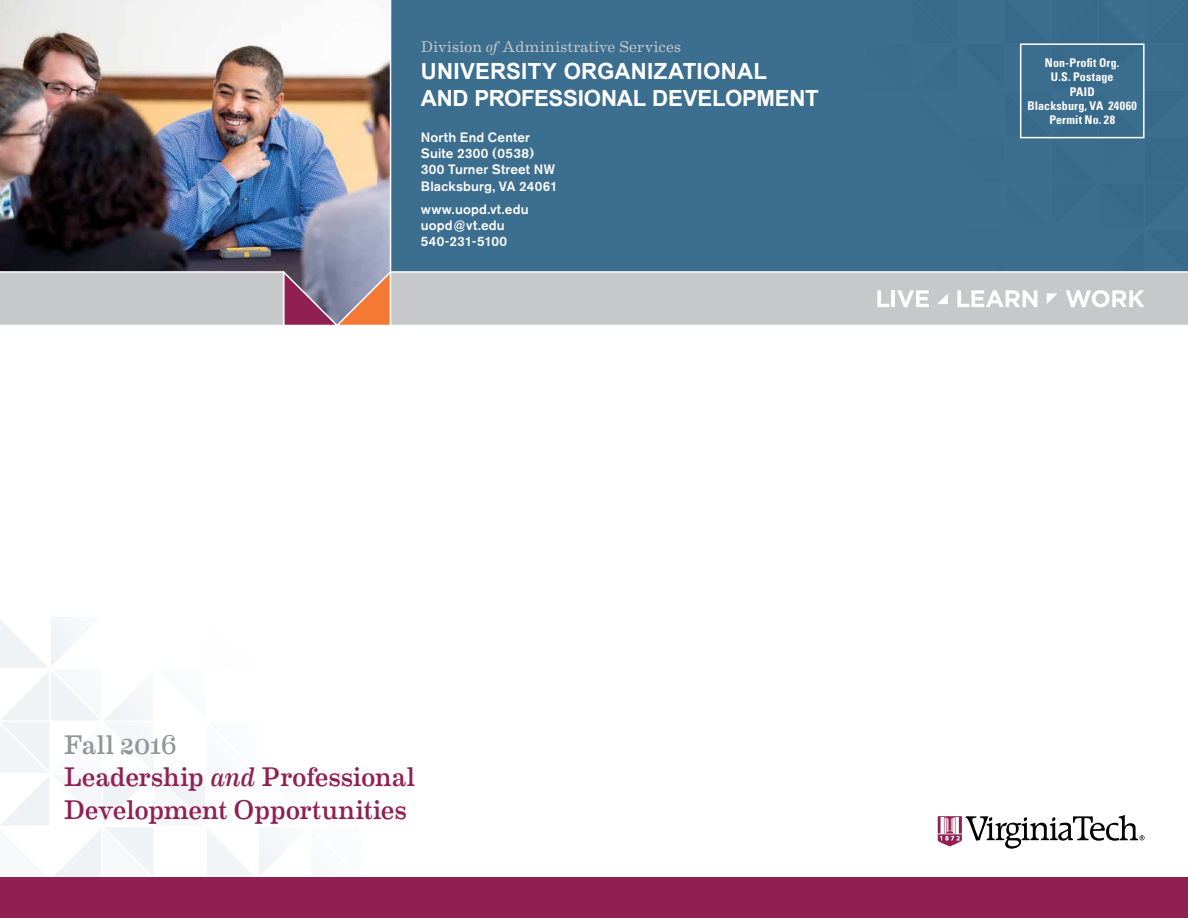
<style>
.page{position:relative;width:1188px;height:918px;background:#fff}
.page>*{position:absolute;margin:0;border:0;box-sizing:border-box;transform-origin:0 0}
.t1{font:27px/32.8px "Eames Century Modern";letter-spacing:-.005em;color:#902052}
.t2{font:27px "Eames Century Modern";letter-spacing:-.005em;color:#939598}
.t3{font:700 22.35px/26.7px "Arial";letter-spacing:-.005em;color:#fff}
.t4{font:15.6px "Eames Century Modern";letter-spacing:.015em;color:#c7c8ca}
.t5{font:500 13.5px/16.2px "Akzidenz Grotesk BE";letter-spacing:.015em;color:#fff}
.t6{font:700 condensed 12px/14.4px "Univers";letter-spacing:.01em;color:#fff;text-align:center}
.s1{font-style:italic}
</style>
<div class="page">
<div style="left:0;top:0;width:1188px;height:324px;background:#3b6e8f"></div>
<svg style="left:0;top:617px;width:281px;height:260px"></svg>
<svg style="left:938px;top:815px;width:207px;height:34px"></svg>
<div style="left:0;top:877px;width:1188px;height:41px;background:#902052"></div>
<img style="left:0;top:0;width:391px;height:268px">
<svg style="left:0;top:268px;width:392px;height:57px;background:#b8abaf"></svg>
<div style="left:390px;top:271px;width:798px;height:54px;background:#c7c8ca"></div>
<svg style="left:877px;top:290px;width:12px;height:17px"></svg>
<hr style="left:892px;top:290px;width:3px;height:17px;background:#fff">
<svg style="left:897px;top:290px;width:32px;height:17px"></svg>
<svg style="left:937px;top:293px;width:11px;height:11px"></svg>
<svg style="left:957px;top:290px;width:80px;height:17px"></svg>
<svg style="left:1047px;top:293px;width:10px;height:11px"></svg>
<svg style="left:1066px;top:290px;width:79px;height:17px"></svg>
<div style="left:1020px;top:43px;width:125px;height:95px;border:2px solid #fff"></div>
<p class="t4" style="left:421px;top:35px;width:262px">Division <span class="s1">of</span> Administrative Services</p>
<h2 class="t3" style="left:421px;top:59px;width:399px">UNIVERSITY ORGANIZATIONAL<br>AND PROFESSIONAL DEVELOPMENT</h2>
<h1 class="t2" style="left:64px;top:725px;width:114px">Fall 2016</h1>
<p class="t5" style="left:421px;top:129px;width:139px">North End Center<br>Suite 2300 (0538)<br>300 Turner Street NW<br>Blacksburg, VA 24061</p>
<p class="t5" style="left:421px;top:201px;width:109px">www.uopd.vt.edu uopd@vt.edu<br>540-231-5100</p>
<h1 class="t1" style="left:64px;top:759px;width:353px">Leadership <span class="s1">and</span> Professional<br>Development Opportunities</h1>
<p class="t6" style="left:1028px;top:55px;width:111px">Non-Profit Org.<br>U.S. Postage<br>PAID<br>Blacksburg, VA 24060<br>Permit No. 28</p>
</div>
